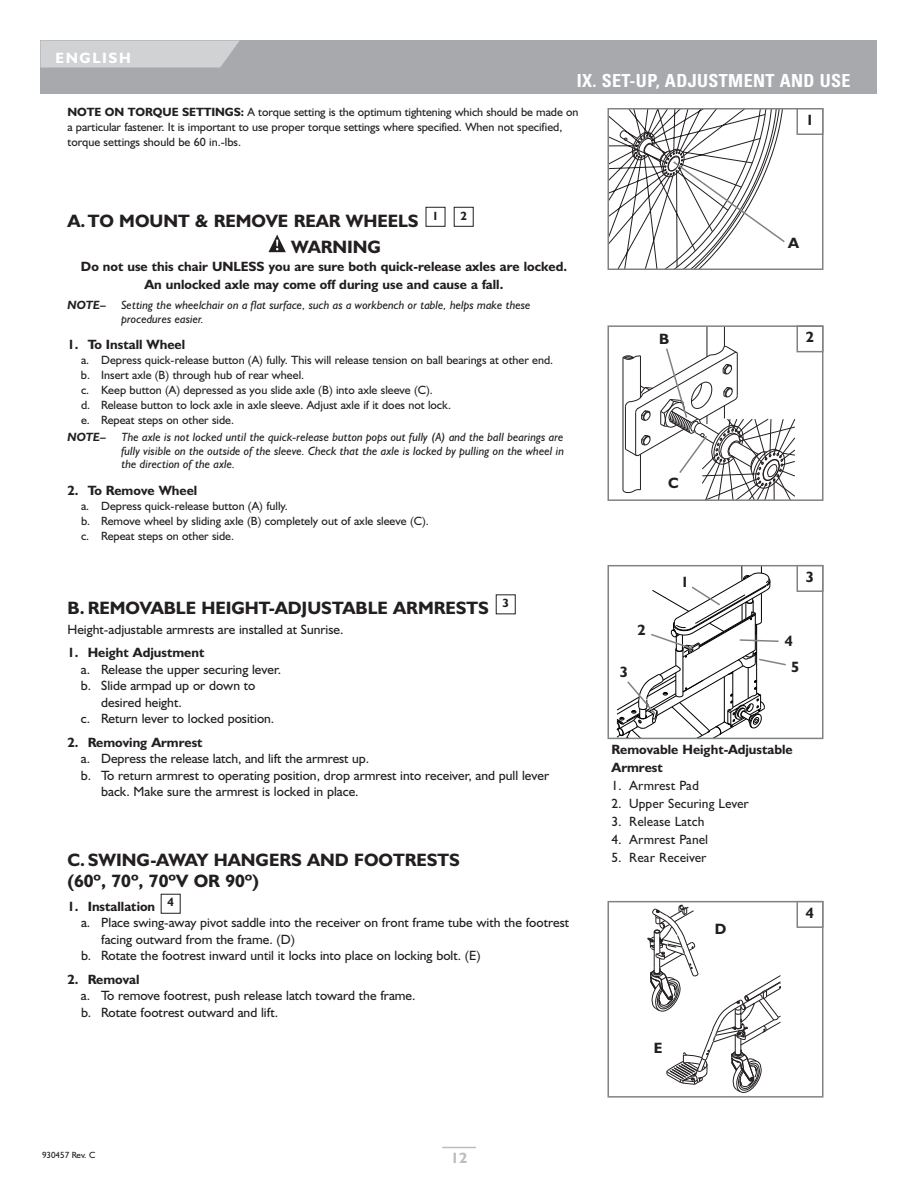
<style>
.page{position:relative;width:918px;height:1188px;background:#fff}
.page>*{position:absolute;margin:0;border:0;box-sizing:border-box;transform-origin:0 0}
.t1{font:700 18px/26.7px "Humanist 521 BT";color:#231f20}
.t2{font:700 condensed 18px "Univers";letter-spacing:.02em;color:#fff}
.t3{font:700 15px/25.7px "Humanist 521 BT";color:#231f20;text-align:center}
.t4{font:700 15px "Humanist 521 BT";letter-spacing:.11em;color:#fff}
.t5{font:700 15px "Humanist 521 BT";color:#bcbdc0}
.t6{font:13.5px/16.5px "Humanist 521 BT";color:#231f20}
.t7{font:700 13.5px/18px "Humanist 521 BT";color:#231f20;text-align:center}
.t8{font:13.5px "Gill Sans";color:#231f20}
.t9{font:12px/15px "Humanist 521 BT";color:#231f20}
.t10{font:italic 12px/13.5px "Humanist 521 BT";color:#231f20}
.t11{font:italic 700 12px "Humanist 521 BT";color:#231f20}
.t12{font:700 12px "Humanist 521 BT";color:#231f20}
.t13{font:9px "Humanist 521 BT";color:#231f20}
.s1{font-weight:700}
</style>
<div class="page">
<div style="left:40px;top:40px;width:838px;height:54px;background:#a8a9ad"></div>
<svg style="left:40px;top:40px;width:200px;height:28px;background:#cdced0"></svg>
<div style="left:161px;top:894px;width:20px;height:20px;border:1px solid #231f20"></div>
<div style="left:496px;top:594px;width:20px;height:20px;border:1px solid #231f20"></div>
<svg style="left:268px;top:235px;width:18px;height:17px"></svg>
<div style="left:426px;top:207px;width:19px;height:20px;border:1px solid #231f20"></div>
<div style="left:454px;top:207px;width:20px;height:20px;border:1px solid #231f20"></div>
<div style="left:608px;top:108px;width:216px;height:162px;border:2px solid #808285"></div>
<div style="left:796px;top:108px;width:28px;height:27px;border:2px solid #808285"></div>
<svg style="left:609px;top:110px;width:177px;height:158px"></svg>
<div style="left:608px;top:325px;width:216px;height:176px;border:2px solid #808285"></div>
<svg style="left:622px;top:327px;width:174px;height:172px"></svg>
<div style="left:608px;top:565px;width:216px;height:174px;border:2px solid #808285"></div>
<svg style="left:647px;top:904px;width:134px;height:189px"></svg>
<div style="left:608px;top:901px;width:216px;height:197px;border:2px solid #808285"></div>
<hr style="left:442px;top:1147px;width:34px;height:1px;background:#bcbdc0">
<div style="left:796px;top:325px;width:28px;height:27px;border:2px solid #808285"></div>
<div style="left:796px;top:565px;width:28px;height:27px;border:2px solid #808285"></div>
<div style="left:796px;top:901px;width:28px;height:27px;border:2px solid #808285"></div>
<svg style="left:616px;top:566px;width:172px;height:172px"></svg>
<p class="t4" style="left:56px;top:52px;width:77px">ENGLISH</p>
<h1 class="t2" style="left:577px;top:74px;width:275px">IX. SET-UP, ADJUSTMENT AND USE</h1>
<p class="t9" style="left:67px;top:106px;width:512px"><span class="s1">NOTE ON TORQUE SETTINGS:</span> A torque setting is the optimum tightening which should be made on a particular fastener. It is important to use proper torque settings where specified. When not specified, torque settings should be 60 in.-lbs.</p>
<p class="t12" style="left:432px;top:211px;width:8px">1</p>
<p class="t12" style="left:460px;top:211px;width:8px">2</p>
<h1 class="t1" style="left:291px;top:209px;width:129px;text-indent:-224px">A.TO MOUNT &amp; REMOVE REAR WHEELS<br>WARNING</h1>
<p class="t7" style="left:81px;top:259px;width:488px">Do not use this chair UNLESS you are sure both quick-release axles are locked.<br>An unlocked axle may come off during use and cause a fall.</p>
<p class="t11" style="left:68px;top:301px;width:40px">NOTE–</p>
<p class="t10" style="left:122px;top:300px;width:411px">Setting the wheelchair on a flat surface, such as a workbench or table, helps make these procedures easier.</p>
<p class="t7" style="left:68px;top:337px;width:119px">1. To Install Wheel</p>
<p class="t9" style="left:81px;top:354px;width:474px">a. Depress quick-release button (A) fully. This will release tension on ball bearings at other end. b. Insert axle (B) through hub of rear wheel.<br>c. Keep button (A) depressed as you slide axle (B) into axle sleeve (C).<br>d. Release button to lock axle in axle sleeve. Adjust axle if it does not lock.<br>e. Repeat steps on other side.</p>
<p class="t11" style="left:68px;top:433px;width:40px">NOTE–</p>
<p class="t10" style="left:122px;top:432px;width:444px;text-align:justify">The axle is not locked until the quick-release button pops out fully (A) and the ball bearings are fully visible on the outside of the sleeve. Check that the axle is locked by pulling on the wheel in the direction of the axle.</p>
<p class="t7" style="left:68px;top:483px;width:131px">2. To Remove Wheel</p>
<p class="t9" style="left:81px;top:500px;width:349px">a. Depress quick-release button (A) fully.<br>b. Remove wheel by sliding axle (B) completely out of axle sleeve (C). c. Repeat steps on other side.</p>
<p class="t12" style="left:502px;top:599px;width:8px">3</p>
<h1 class="t1" style="left:68px;top:597px;width:423px">B. REMOVABLE HEIGHT-ADJUSTABLE ARMRESTS</h1>
<p class="t6" style="left:68px;top:623px;width:278px">Height-adjustable armrests are installed at Sunrise.</p>
<p class="t7" style="left:67px;top:645px;width:138px">1. Height Adjustment</p>
<p class="t6" style="left:81px;top:663px;width:202px">a. Release the upper securing lever.</p>
<p class="t6" style="left:81px;top:679px;width:176px">b. Slide armpad up or down to</p>
<p class="t6" style="left:101px;top:696px;width:82px">desired height.</p>
<p class="t6" style="left:81px;top:712px;width:195px">c. Return lever to locked position.</p>
<p class="t7" style="left:67px;top:735px;width:137px">2. Removing Armrest</p>
<p class="t6" style="left:81px;top:752px;width:290px">a. Depress the release latch, and lift the armrest up.</p>
<p class="t6" style="left:81px;top:768px;width:470px">b. To return armrest to operating position, drop armrest into receiver, and pull lever</p>
<p class="t6" style="left:101px;top:785px;width:259px">back. Make sure the armrest is locked in place.</p>
<h1 class="t1" style="left:67px;top:851px;width:394px;line-height:21.6px">C. SWING-AWAY HANGERS AND FOOTRESTS (60º, 70º, 70ºV OR 90º)</h1>
<p class="t7" style="left:68px;top:899px;width:89px">1. Installation</p>
<p class="t6" style="left:81px;top:916px;width:490px">a. Place swing-away pivot saddle into the receiver on front frame tube with the footrest</p>
<p class="t6" style="left:101px;top:932px;width:195px">facing outward from the frame. (D)</p>
<p class="t6" style="left:81px;top:949px;width:401px">b. Rotate the footrest inward until it locks into place on locking bolt. (E)</p>
<p class="t7" style="left:67px;top:971px;width:74px">2. Removal</p>
<p class="t6" style="left:81px;top:989px;width:336px">a. To remove footrest, push release latch toward the frame. b. Rotate footrest outward and lift.</p>
<p class="t12" style="left:167px;top:898px;width:8px">4</p>
<p class="t3" style="left:659px;top:328px;width:12px">B</p>
<p class="t3" style="left:668px;top:472px;width:12px">C</p>
<p class="t3" style="left:638px;top:619px;width:10px">2</p>
<p class="t3" style="left:620px;top:661px;width:10px">3</p>
<p class="t3" style="left:681px;top:571px;width:10px">1</p>
<p class="t3" style="left:806px;top:109px;width:10px">1</p>
<p class="t3" style="left:788px;top:232px;width:12px">A</p>
<p class="t3" style="left:806px;top:326px;width:10px">2</p>
<p class="t3" style="left:806px;top:566px;width:10px">3</p>
<p class="t3" style="left:785px;top:630px;width:16px">4<br>5</p>
<p class="t7" style="left:612px;top:742px;width:183px;text-align:left">Removable Height-Adjustable<br>Armrest</p>
<p class="t8" style="left:612px;top:777px;width:89px">1. Armrest Pad</p>
<p class="t8" style="left:612px;top:795px;width:139px">2. Upper Securing Lever</p>
<p class="t8" style="left:612px;top:813px;width:94px">3. Release Latch</p>
<p class="t8" style="left:612px;top:831px;width:98px">4. Armrest Panel</p>
<p class="t8" style="left:612px;top:849px;width:96px">5. Rear Receiver</p>
<p class="t3" style="left:715px;top:918px;width:13px">D</p>
<p class="t3" style="left:806px;top:902px;width:10px">4</p>
<p class="t3" style="left:654px;top:1036px;width:10px">E</p>
<p class="t13" style="left:42px;top:1152px;width:55px">930457 Rev. C</p>
<p class="t5" style="left:451px;top:1152px;width:18px">12</p>
</div>
